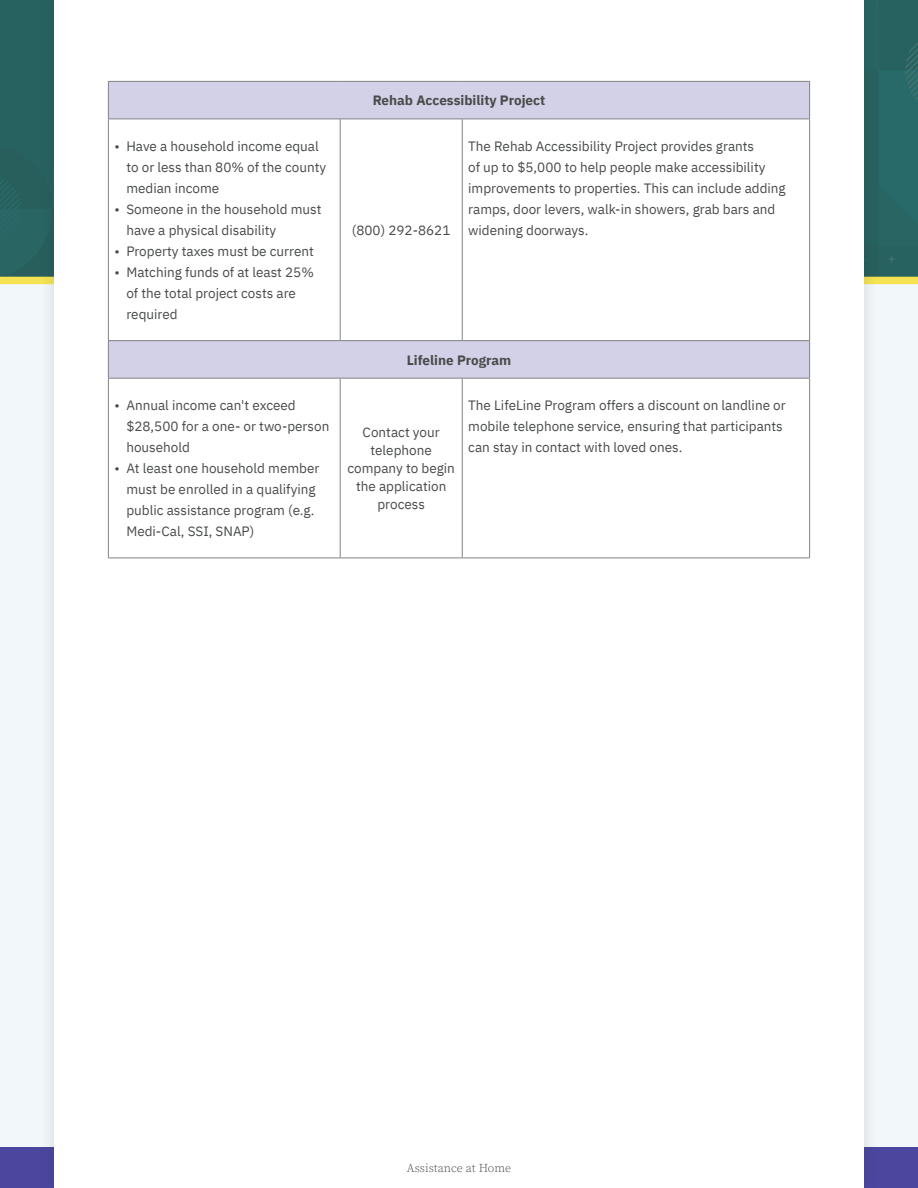
<style>
.page{position:relative;width:918px;height:1188px;background:#f2f7f9}
.page>*{position:absolute;margin:0;border:0;box-sizing:border-box;transform-origin:0 0}
.t1{font:13.5px/21px "IBM Plex Sans";color:#474b49}
.t2{font:700 13.5px "IBM Plex Sans";color:#474b49}
.t3{font:300 12px "Source Serif Pro";color:#474b49}
</style>
<div class="page">
<div style="left:0;top:0;width:918px;height:280px;background:#2d6361"></div>
<div style="left:0;top:277px;width:918px;height:7px;background:#f5e353"></div>
<div style="left:0;top:1148px;width:918px;height:40px;background:#4b479f"></div>
<div style="left:39px;top:0;width:841px;height:1188px;background:#231f20;opacity:.15"></div>
<div style="left:54px;top:0;width:810px;height:1188px;background:#fff"></div>
<svg style="left:109px;top:82px;width:700px;height:296px"></svg>
<hr style="left:108px;top:119px;width:1px;height:221px;background:#808284">
<hr style="left:809px;top:119px;width:1px;height:221px;background:#808284">
<hr style="left:108px;top:379px;width:1px;height:179px;background:#808284">
<hr style="left:108px;top:558px;width:232px;height:1px;background:#808284">
<hr style="left:340px;top:558px;width:122px;height:1px;background:#808284">
<hr style="left:809px;top:379px;width:1px;height:179px;background:#808284">
<hr style="left:462px;top:558px;width:348px;height:1px;background:#808284">
<hr style="left:340px;top:119px;width:1px;height:221px;background:#808284">
<hr style="left:462px;top:119px;width:1px;height:221px;background:#808284">
<hr style="left:340px;top:379px;width:1px;height:179px;background:#808284">
<hr style="left:462px;top:379px;width:1px;height:179px;background:#808284">
<hr style="left:108px;top:81px;width:232px;height:1px;background:#808284">
<hr style="left:108px;top:82px;width:1px;height:37px;background:#808284">
<hr style="left:340px;top:81px;width:122px;height:1px;background:#808284">
<hr style="left:462px;top:81px;width:348px;height:1px;background:#808284">
<hr style="left:809px;top:82px;width:1px;height:37px;background:#808284">
<hr style="left:108px;top:119px;width:232px;height:1px;background:#808284">
<hr style="left:340px;top:119px;width:122px;height:1px;background:#808284">
<hr style="left:462px;top:119px;width:348px;height:1px;background:#808284">
<hr style="left:108px;top:340px;width:232px;height:1px;background:#808284">
<hr style="left:108px;top:341px;width:1px;height:37px;background:#808284">
<hr style="left:340px;top:340px;width:122px;height:1px;background:#808284">
<hr style="left:462px;top:340px;width:348px;height:1px;background:#808284">
<hr style="left:809px;top:341px;width:1px;height:37px;background:#808284">
<hr style="left:108px;top:378px;width:232px;height:1px;background:#808284">
<hr style="left:340px;top:378px;width:122px;height:1px;background:#808284">
<hr style="left:462px;top:378px;width:348px;height:1px;background:#808284">
<p class="t1" style="left:126px;top:135px;width:201px;text-indent:-12px">• Have a household income equal to or less than 80% of the county median income</p>
<p class="t1" style="left:126px;top:198px;width:197px;text-indent:-12px">• Someone in the household must have a physical disability</p>
<p class="t1" style="left:114px;top:240px;width:201px">• Property taxes must be current</p>
<p class="t1" style="left:126px;top:261px;width:189px;text-indent:-12px">• Matching funds of at least 25% of the total project costs are required</p>
<p class="t1" style="left:126px;top:394px;width:205px;text-indent:-12px">• Annual income can't exceed $28,500 for a one- or two-person household</p>
<p class="t1" style="left:126px;top:457px;width:195px;text-indent:-12px">• At least one household member must be enrolled in a qualifying public assistance program (e.g.<br>Medi-Cal, SSI, SNAP)</p>
<p class="t2" style="left:373px;top:90px;width:174px">Rehab Accessibility Project</p>
<p class="t1" style="left:352px;top:219px;width:100px">(800) 292-8621</p>
<p class="t1" style="left:468px;top:135px;width:319px">The Rehab Accessibility Project provides grants<br>of up to $5,000 to help people make accessibility improvements to properties. This can include adding ramps, door levers, walk-in showers, grab bars and widening doorways.</p>
<p class="t2" style="left:407px;top:349px;width:106px">Lifeline Program</p>
<p class="t1" style="left:348px;top:423px;width:109px;line-height:18px;text-align:center">Contact your telephone company to begin the application process</p>
<p class="t1" style="left:468px;top:394px;width:319px">The LifeLine Program offers a discount on landline or mobile telephone service, ensuring that participants can stay in contact with loved ones.</p>
<p class="t3" style="left:407px;top:1160px;width:106px">Assistance at Home</p>
</div>
